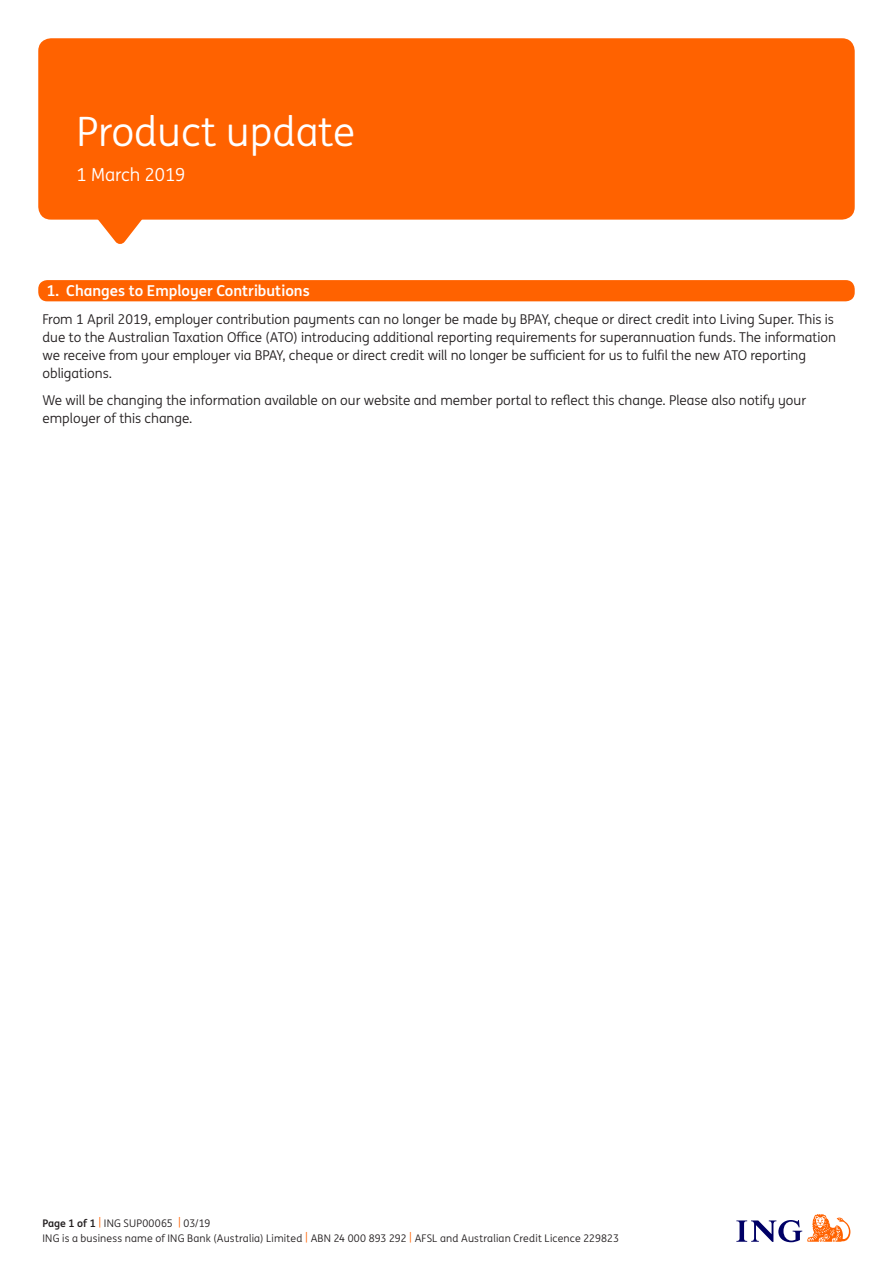
<style>
.page{position:relative;width:893px;height:1263px;background:#fff}
.page>*{position:absolute;margin:0;border:0;box-sizing:border-box;transform-origin:0 0}
.t1{font:40.5px "ING Me";color:#fff}
.t2{font:18px "ING Me";color:#fff}
.t3{font:700 15px "ING Me";color:#fff}
.t4{font:13.5px/18px "ING Me";color:#231f20}
.t5{font:10.5px/15px "ING Me";letter-spacing:.015em;color:#231f20}
.s1{font-weight:700}
.s2{color:#ff6200}
</style>
<div class="page">
<svg style="left:736px;top:1214px;width:114px;height:28px"></svg>
<div style="left:38px;top:38px;width:817px;height:182px;background:#ff6200;border-radius:13px"></div>
<div style="left:38px;top:280px;width:817px;height:21px;background:#ff6200;border-radius:9px"></div>
<svg style="left:96px;top:219px;width:48px;height:25px"></svg>
<h1 class="t1" style="left:77px;top:102px;width:280px">Product update</h1>
<h2 class="t2" style="left:77px;top:162px;width:110px">1 March 2019</h2>
<p class="t3" style="left:47px;top:279px;width:264px">1. Changes to Employer Contributions</p>
<p class="t4" style="left:43px;top:310px;width:795px">From 1 April 2019, employer contribution payments can no longer be made by BPAY, cheque or direct credit into Living Super. This is due to the Australian Taxation Office (ATO) introducing additional reporting requirements for superannuation funds. The information we receive from your employer via BPAY, cheque or direct credit will no longer be sufficient for us to fulfil the new ATO reporting obligations.</p>
<p class="t4" style="left:43px;top:390px;width:765px">We will be changing the information available on our website and member portal to reflect this change. Please also notify your employer of this change.</p>
<p class="t5" style="left:43px;top:1215px;width:578px"><span class="s1">Page 1 of 1</span> <span class="s2">|</span> ING SUP00065 <span class="s2">|</span> 03/19<br>ING is a business name of ING Bank (Australia) Limited <span class="s2">|</span> ABN 24 000 893 292 <span class="s2">|</span> AFSL and Australian Credit Licence 229823</p>
</div>
